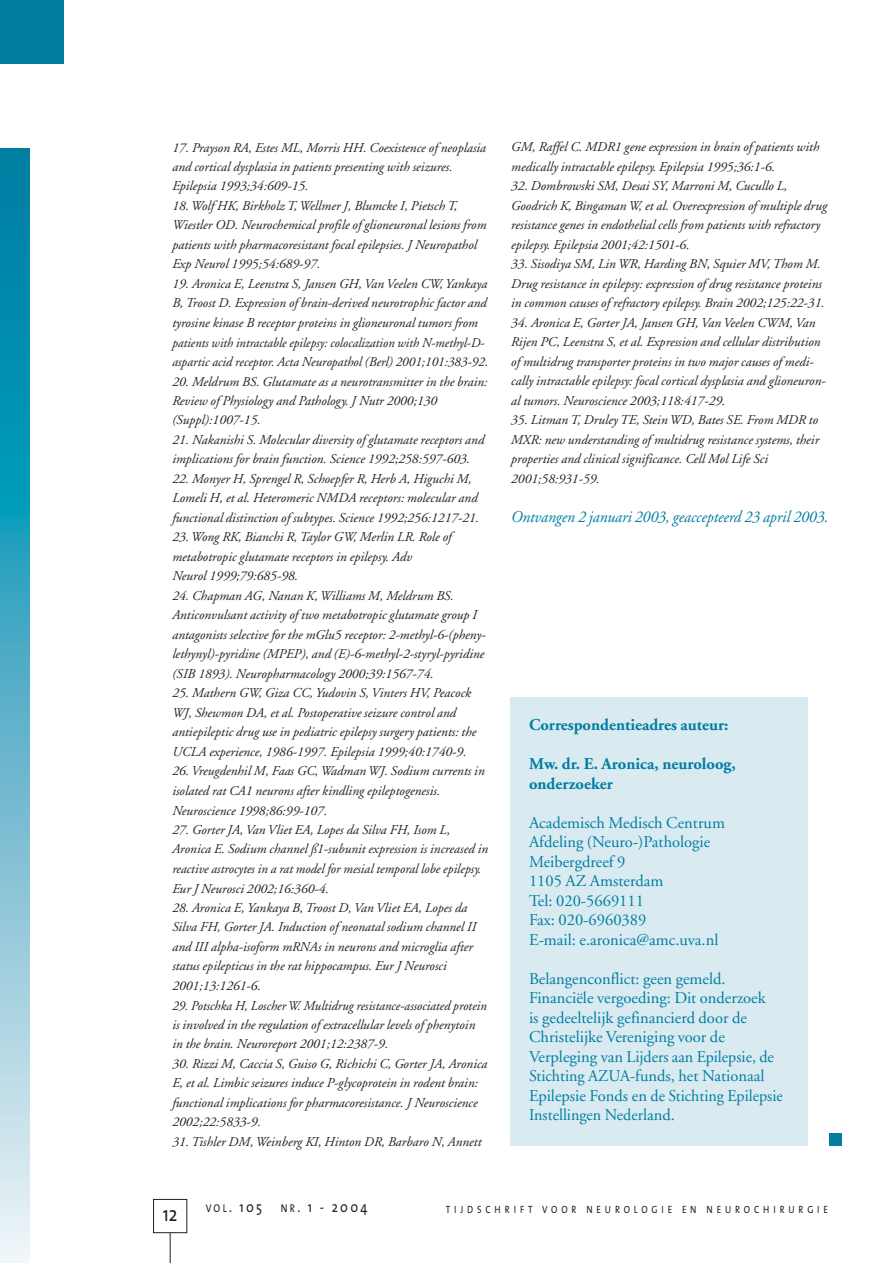
<style>
.page{position:relative;width:893px;height:1263px;background:#fff}
.page>*{position:absolute;margin:0;border:0;box-sizing:border-box;transform-origin:0 0}
.t1{font:21px "The Mix";color:#231f20;scale:.85 1}
.t2{font:16.5px/19.5px "Adobe Garamond";color:#007ea2}
.t3{font:700 16.5px/19.5px "Adobe Garamond";color:#007ea2}
.t4{font:italic 16.5px "Adobe Garamond";letter-spacing:-.005em;color:#007ea2;scale:.95 1}
.t5{font:15px "The Mix";letter-spacing:.185em;color:#231f20;scale:.85 1}
.t6{font:italic 13.5px/19.5px "Adobe Garamond";color:#231f20}
.t7{font:italic 13.5px/19.5px "Adobe Garamond";color:#231f20;scale:.96 1}
.t8{font:10.5px "The Mix";letter-spacing:.43em;color:#231f20;scale:.85 1}
.s1{font-size:11.25px}
</style>
<div class="page">
<hr style="left:170px;top:1233px;width:1px;height:30px;background:#231f20">
<div style="left:153px;top:1199px;width:34px;height:34px;border:1px solid #231f20"></div>
<svg style="left:0;top:149px;width:30px;height:1114px;background:#5cb3ca"></svg>
<div style="left:0;top:0;width:64px;height:64px;background:#007ea2"></div>
<div style="left:829px;top:1133px;width:13px;height:13px;background:#007ea2"></div>
<div style="left:510px;top:698px;width:298px;height:448px;background:#d9eaf1"></div>
<p class="t6" style="left:172px;top:139px;width:315px">17. Prayson RA, Estes ML, Morris HH. Coexistence of neoplasia and cortical dysplasia in patients presenting with seizures.<br>Epilepsia 1993;34:609-15.</p>
<p class="t6" style="left:172px;top:197px;width:316px">18. Wolf HK, Birkholz T, Wellmer J, Blumcke I, Pietsch T, Wiestler OD. Neurochemical profile of glioneuronal lesions from patients with pharmacoresistant focal epilepsies. J Neuropathol Exp Neurol 1995;54:689-97.</p>
<p class="t6" style="left:172px;top:275px;width:317px">19. Aronica E, Leenstra S, Jansen GH, Van Veelen CW, Yankaya B, Troost D. Expression of brain-derived neurotrophic factor and tyrosine kinase B receptor proteins in glioneuronal tumors from patients with intractable epilepsy: colocalization with N-methyl-D&shy;aspartic acid receptor. Acta Neuropathol (Berl) 2001;101:383-92.</p>
<p class="t6" style="left:172px;top:373px;width:317px">20. Meldrum BS. Glutamate as a neurotransmitter in the brain:<br>Review of Physiology and Pathology. J Nutr 2000;130 (Suppl):1007-15.</p>
<p class="t6" style="left:172px;top:431px;width:313px">21. Nakanishi S. Molecular diversity of glutamate receptors and implications for brain function. Science 1992;258:597-603.</p>
<p class="t6" style="left:172px;top:470px;width:308px">22. Monyer H, Sprengel R, Schoepfer R, Herb A, Higuchi M,<br>Lomeli H, et al. Heteromeric NMDA receptors: molecular and functional distinction of subtypes. Science 1992;256:1217-21.</p>
<p class="t6" style="left:172px;top:529px;width:281px">23. Wong RK, Bianchi R, Taylor GW, Merlin LR. Role of metabotropic glutamate receptors in epilepsy. Adv<br>Neurol 1999;79:685-98.</p>
<p class="t6" style="left:172px;top:587px;width:315px">24. Chapman AG, Nanan K, Williams M, Meldrum BS.<br>Anticonvulsant activity of two metabotropic glutamate group I antagonists selective for the mGlu5 receptor: 2-methyl-6-(pheny&shy;lethynyl)-pyridine (MPEP), and (E)-6-methyl-2-styryl-pyridine (SIB 1893). Neuropharmacology 2000;39:1567-74.</p>
<p class="t6" style="left:172px;top:685px;width:306px">25. Mathern GW, Giza CC, Yudovin S, Vinters HV, Peacock WJ, Shewmon DA, et al. Postoperative seizure control and antiepileptic drug use in pediatric epilepsy surgery patients: the UCLA experience, 1986-1997. Epilepsia 1999;40:1740-9.</p>
<p class="t6" style="left:172px;top:763px;width:314px">26. Vreugdenhil M, Faas GC, Wadman WJ. Sodium currents in isolated rat CA1 neurons after kindling epileptogenesis.<br>Neuroscience 1998;86:99-107.</p>
<p class="t6" style="left:172px;top:821px;width:317px">27. Gorter JA, Van Vliet EA, Lopes da Silva FH, Isom L, Aronica E. Sodium channel ß1-subunit expression is increased in reactive astrocytes in a rat model for mesial temporal lobe epilepsy.<br>Eur J Neurosci 2002;16:360-4.</p>
<p class="t6" style="left:172px;top:899px;width:305px">28. Aronica E, Yankaya B, Troost D, Van Vliet EA, Lopes da Silva FH, Gorter JA. Induction of neonatal sodium channel II and III alpha-isoform mRNAs in neurons and microglia after status epilepticus in the rat hippocampus. Eur J Neurosci 2001;13:1261-6.</p>
<p class="t7" style="left:172px;top:997px;width:329px">29. Potschka H, Loscher W. Multidrug resistance-associated protein is involved in the regulation of extracellular levels of phenytoin in the brain. Neuroreport 2001;12:2387-9.</p>
<p class="t6" style="left:172px;top:1055px;width:317px">30. Rizzi M, Caccia S, Guiso G, Richichi C, Gorter JA, Aronica E, et al. Limbic seizures induce P-glycoprotein in rodent brain: functional implications for pharmacoresistance. J Neuroscience 2002;22:5833-9.</p>
<p class="t6" style="left:172px;top:1133px;width:311px">31. Tishler DM, Weinberg KI, Hinton DR, Barbaro N, Annett</p>
<p class="t6" style="left:510px;top:139px;width:310px">GM, Raffel C. MDR1 gene expression in brain of patients with medically intractable epilepsy. Epilepsia 1995;36:1-6.</p>
<p class="t6" style="left:510px;top:178px;width:317px">32. Dombrowski SM, Desai SY, Marroni M, Cucullo L, Goodrich K, Bingaman W, et al. Overexpression of multiple drug resistance genes in endothelial cells from patients with refractory epilepsy. Epilepsia 2001;42:1501-6.</p>
<p class="t6" style="left:510px;top:256px;width:315px">33. Sisodiya SM, Lin WR, Harding BN, Squier MV, Thom M.<br>Drug resistance in epilepsy: expression of drug resistance proteins in common causes of refractory epilepsy. Brain 2002;125:22-31.</p>
<p class="t6" style="left:510px;top:314px;width:316px">34. Aronica E, Gorter JA, Jansen GH, Van Veelen CWM, Van Rijen PC, Leenstra S, et al. Expression and cellular distribution of multidrug transporter proteins in two major causes of medi&shy;cally intractable epilepsy: focal cortical dysplasia and glioneuron&shy;al tumors. Neuroscience 2003;118:417-29.</p>
<p class="t6" style="left:510px;top:412px;width:309px">35. Litman T, Druley TE, Stein WD, Bates SE. From MDR to MXR: new understanding of multidrug resistance systems, their properties and clinical significance. Cell Mol Life Sci 2001;58:931-59.</p>
<p class="t4" style="left:510px;top:510px;width:335px">Ontvangen 2 januari 2003, geaccepteerd 23 april 2003.</p>
<p class="t3" style="left:529px;top:717px;width:201px">Correspondentieadres auteur:</p>
<p class="t3" style="left:529px;top:756px;width:208px">Mw. dr. E. Aronica, neuroloog, onderzoeker</p>
<p class="t2" style="left:529px;top:814px;width:197px">Academisch Medisch Centrum<br>Afdeling (Neuro-)Pathologie<br>Meibergdreef 9<br>1105 AZ Amsterdam<br>Tel: 020-5669111<br>Fax: 020-6960389<br>E-mail: e.aronica@amc.uva.nl</p>
<p class="t2" style="left:529px;top:970px;width:255px">Belangenconflict: geen gemeld.<br>Financiële vergoeding: Dit onderzoek<br>is gedeeltelijk gefinancierd door de Christelijke Vereniging voor de Verpleging van Lijders aan Epilepsie, de Stichting AZUA-funds, het Nationaal Epilepsie Fonds en de Stichting Epilepsie Instellingen Nederland.</p>
<h1 class="t1" style="left:163px;top:1207px;width:19px">12</h1>
<p class="t5" style="left:206px;top:1201px;width:192px"><span class="s1">VOL</span>. 105 <span class="s1">NR</span>. 1 - 2004</p>
<p class="t8" style="left:446px;top:1205px;width:451px">TIJDSCHRIFT VOOR NEUROLOGIE EN NEUROCHIRURGIE</p>
</div>
